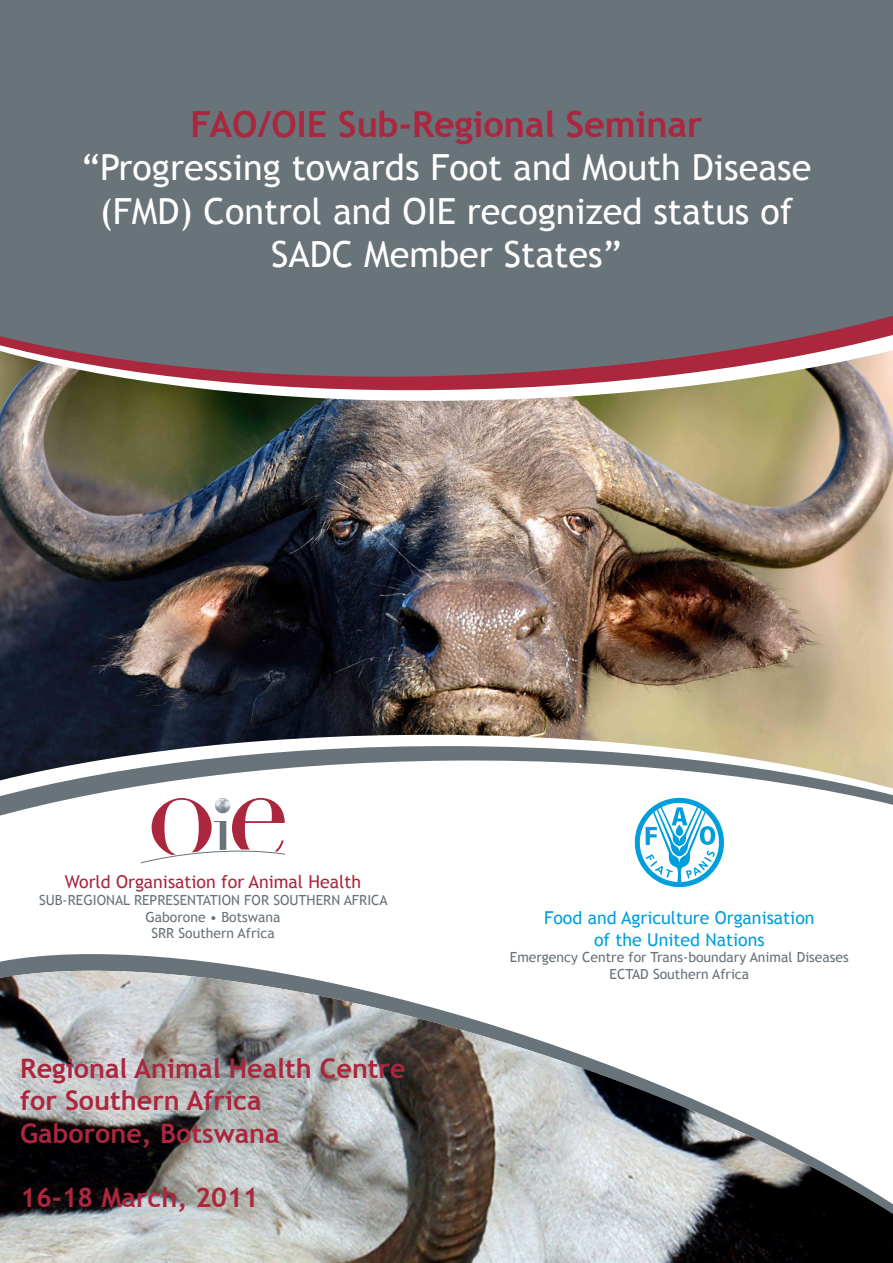
<style>
.page{position:relative;width:893px;height:1263px;background:#fff}
.page>*{position:absolute;margin:0;border:0;box-sizing:border-box;transform-origin:0 0}
.t1{font:36px/43.2px "Trebuchet MS";color:#fff;text-align:center}
.t2{font:700 36px "Trebuchet MS";color:#aa273e}
.t3{font:700 27px/32.4px "Trebuchet MS";color:#aa273e}
.t4{font:17.7px/21.3px "Trebuchet MS";color:#009fdb;text-align:center}
.t5{font:17.7px "Trebuchet MS";color:#aa273e}
.t6{font:13.95px/16.8px "Trebuchet MS";color:#68737a;text-align:center}
</style>
<div class="page">
<img style="left:0;top:411px;width:893px;height:322px">
<img style="left:0;top:401px;width:893px;height:10px">
<svg style="left:0;top:391px;width:893px;height:10px"></svg>
<svg style="left:0;top:0;width:893px;height:391px;background:#6e7379"></svg>
<svg style="left:0;top:733px;width:893px;height:11px"></svg>
<svg style="left:0;top:744px;width:893px;height:13px"></svg>
<svg style="left:0;top:757px;width:893px;height:131px"></svg>
<svg style="left:0;top:954px;width:269px;height:17px;fill:#68737a"></svg>
<img style="left:0;top:971px;width:893px;height:292px">
<svg style="left:140px;top:798px;width:146px;height:66px"></svg>
<svg style="left:634px;top:797px;width:91px;height:90px"></svg>
<h1 class="t2" style="left:190px;top:102px;width:513px">FAO/OIE Sub-Regional Seminar</h1>
<h1 class="t1" style="left:81px;top:146px;width:732px">“Progressing towards Foot and Mouth Disease (FMD) Control and OIE recognized status of<br>SADC Member States”</h1>
<p class="t5" style="left:65px;top:871px;width:298px">World Organisation for Animal Health</p>
<p class="t6" style="left:39px;top:892px;width:350px">SUB-REGIONAL REPRESENTATION FOR SOUTHERN AFRICA<br>Gaborone • Botswana<br>SRR Southern Africa</p>
<h2 class="t3" style="left:20px;top:1052px;width:387px">Regional Animal Health Centre for Southern Africa<br>Gaborone, Botswana</h2>
<h2 class="t3" style="left:20px;top:1181px;width:240px">16-18 March, 2011</h2>
<p class="t4" style="left:544px;top:908px;width:272px">Food and Agriculture Organisation of the United Nations</p>
<p class="t6" style="left:510px;top:949px;width:340px">Emergency Centre for Trans-boundary Animal Diseases<br>ECTAD Southern Africa</p>
</div>
